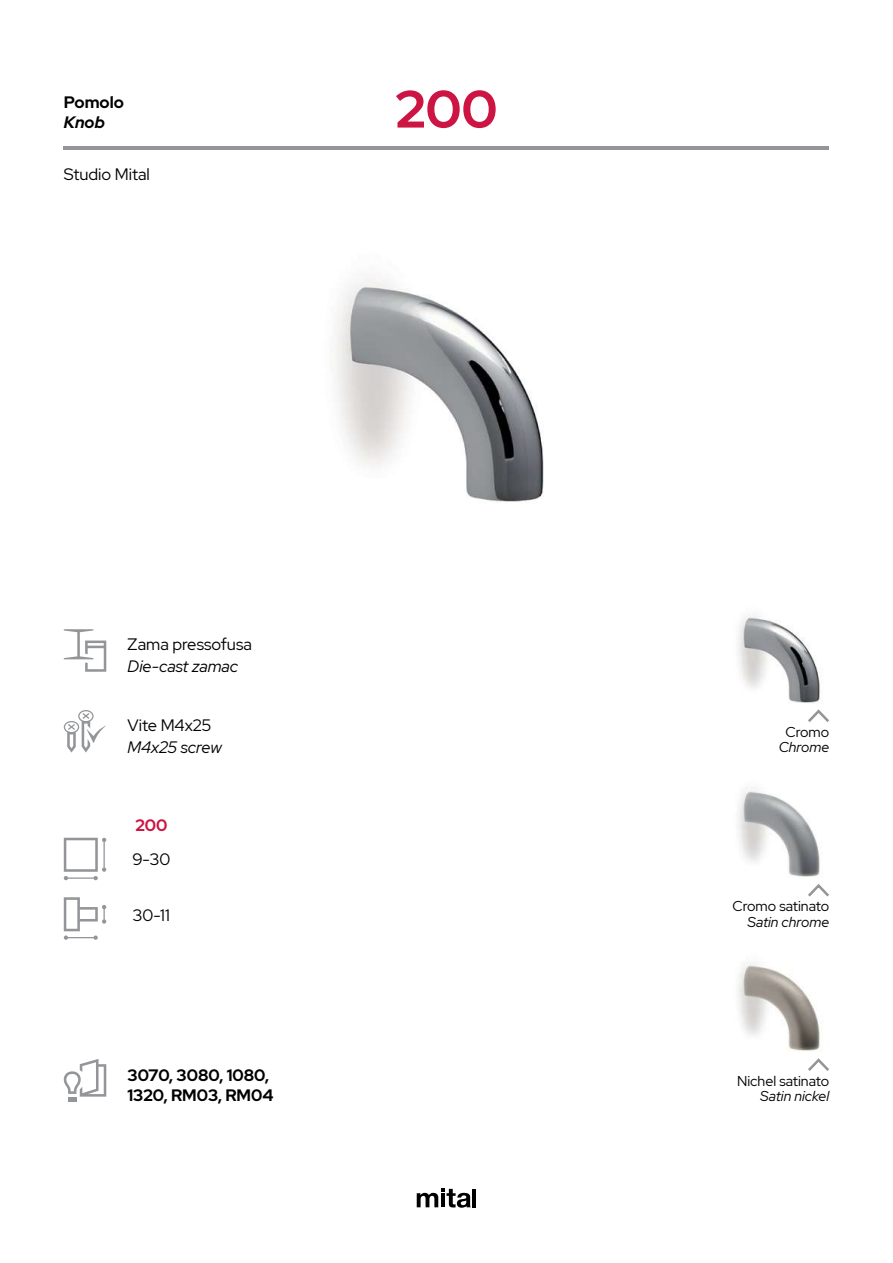
<style>
.page{position:relative;width:893px;height:1263px;background:#fff}
.page>*{position:absolute;margin:0;border:0;box-sizing:border-box;transform-origin:0 0}
.t1{font:700 52.5px "Red Hat Display";color:#cd1543}
.t2{font:16.5px "Red Hat Display";color:#000}
.t3{font:700 16.5px/19.8px "Red Hat Display";color:#000}
.t4{font:italic 16.5px "Red Hat Display";color:#000}
.t5{font:italic 700 16.5px "Red Hat Display";color:#000}
.t6{font:700 16.5px "Red Hat Display";color:#cd1543}
.t7{font:14.25px "Red Hat Display";color:#000}
.t8{font:italic 14.25px "Red Hat Display";color:#000}
</style>
<div class="page">
<img style="left:333px;top:279px;width:211px;height:223px">
<img style="left:738px;top:788px;width:82px;height:89px">
<img style="left:738px;top:613px;width:82px;height:90px">
<img style="left:738px;top:962px;width:84px;height:90px">
<hr style="left:472px;top:1189px;width:4px;height:18px;background:#000">
<svg style="left:417px;top:1189px;width:54px;height:19px"></svg>
<hr style="left:64px;top:147px;width:765px;height:3px;background:#939598">
<div style="left:68px;top:1096px;width:8px;height:5px;background:#939598"></div>
<svg style="left:64px;top:1059px;width:42px;height:38px"></svg>
<svg style="left:64px;top:629px;width:42px;height:43px"></svg>
<svg style="left:64px;top:710px;width:42px;height:42px"></svg>
<svg style="left:808px;top:709px;width:21px;height:13px"></svg>
<svg style="left:808px;top:884px;width:21px;height:13px"></svg>
<svg style="left:64px;top:838px;width:42px;height:42px"></svg>
<svg style="left:64px;top:897px;width:42px;height:43px"></svg>
<svg style="left:808px;top:1058px;width:21px;height:13px"></svg>
<p class="t3" style="left:64px;top:92px;width:62px">Pomolo</p>
<p class="t5" style="left:64px;top:111px;width:43px">Knob</p>
<p class="t2" style="left:64px;top:163px;width:88px">Studio Mital</p>
<h1 class="t1" style="left:395px;top:75px;width:104px">200</h1>
<p class="t2" style="left:128px;top:634px;width:126px">Zama pressofusa</p>
<p class="t4" style="left:128px;top:655px;width:112px">Die-cast zamac</p>
<p class="t2" style="left:128px;top:715px;width:85px">Vite M4x25</p>
<p class="t4" style="left:128px;top:736px;width:96px">M4x25 screw</p>
<p class="t6" style="left:135px;top:814px;width:34px">200</p>
<p class="t2" style="left:133px;top:849px;width:39px">9-30</p>
<p class="t2" style="left:133px;top:904px;width:38px">30-11</p>
<p class="t3" style="left:128px;top:1065px;width:147px">3070, 3080, 1080,<br>1320, RM 03, RM 04</p>
<p class="t7" style="left:785px;top:722px;width:45px">Cromo</p>
<p class="t8" style="left:779px;top:738px;width:52px">Chrome</p>
<p class="t7" style="left:732px;top:897px;width:98px">Cromo satinato</p>
<p class="t8" style="left:747px;top:912px;width:83px">Satin chrome</p>
<p class="t7" style="left:737px;top:1071px;width:94px">Nichel satinato</p>
<p class="t8" style="left:760px;top:1087px;width:70px">Satin nickel</p>
</div>
